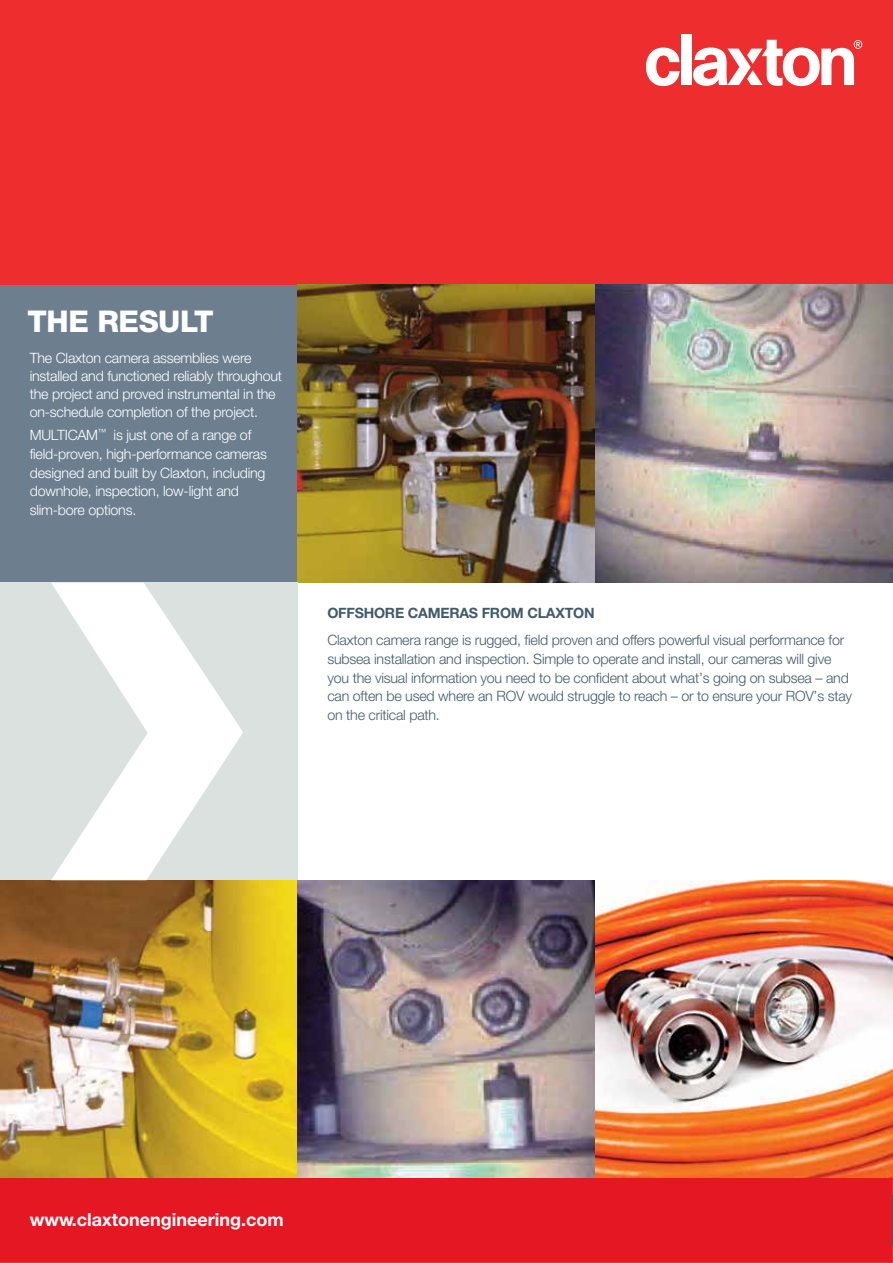
<style>
.page{position:relative;width:893px;height:1263px;background:#fff}
.page>*{position:absolute;margin:0;border:0;box-sizing:border-box;transform-origin:0 0}
.t1{font:800 30px "Helvetica Neue";color:#fff}
.t2{font:700 18px "Helvetica Neue";letter-spacing:-.015em;color:#fff}
.t3{font:300 14.25px/18.8px "Helvetica Neue";letter-spacing:-.015em;color:#425a6c}
.t4{font:300 14.25px/18.8px "Helvetica Neue";letter-spacing:-.015em;color:#fff}
.t5{font:700 14.25px "Helvetica Neue";letter-spacing:-.015em;color:#425a6c}
</style>
<div class="page">
<div style="left:0;top:285px;width:298px;height:298px;background:#6d7f8f"></div>
<div style="left:0;top:0;width:893px;height:285px;background:#ee2d2f"></div>
<svg style="left:646px;top:48px;width:33px;height:38px"></svg>
<div style="left:681px;top:35px;width:10px;height:50px;background:#fff"></div>
<svg style="left:693px;top:40px;width:169px;height:46px"></svg>
<svg style="left:0;top:1178px;width:893px;height:85px;background:#e5232a"></svg>
<img style="left:298px;top:285px;width:595px;height:298px">
<img style="left:0;top:880px;width:893px;height:298px">
<div style="left:0;top:583px;width:298px;height:297px;background:#dbe1df"></div>
<svg style="left:51px;top:583px;width:192px;height:297px"></svg>
<div style="left:1px;top:1179px;width:891px;height:83px;background:#e51723"></div>
<h1 class="t1" style="left:28px;top:303px;width:187px">THE RESULT</h1>
<p class="t4" style="left:30px;top:349px;width:254px;line-height:18px">The Claxton camera assemblies were installed and functioned reliably throughout the project and proved instrumental in the on-schedule completion of the project.</p>
<p class="t4" style="left:30px;top:425px;width:239px">MULTICAM<sup>™</sup> is just one of a range of field-proven, high-performance cameras designed and built by Claxton, including downhole, inspection, low-light and slim-bore options.</p>
<p class="t5" style="left:327px;top:604px;width:269px">OFFSHORE CAMERAS FROM CLAXTON</p>
<p class="t3" style="left:327px;top:630px;width:526px">Claxton camera range is rugged, field proven and offers powerful visual performance for subsea installation and inspection. Simple to operate and install, our cameras will give you the visual information you need to be confident about what’s going on subsea – and can often be used where an ROV would struggle to reach – or to ensure your ROV’s stay on the critical path.</p>
<p class="t2" style="left:140px;top:1209px;width:145px">engineering.com</p>
<p class="t2" style="left:30px;top:1209px;width:249px">www.claxtonengineering.com</p>
</div>
